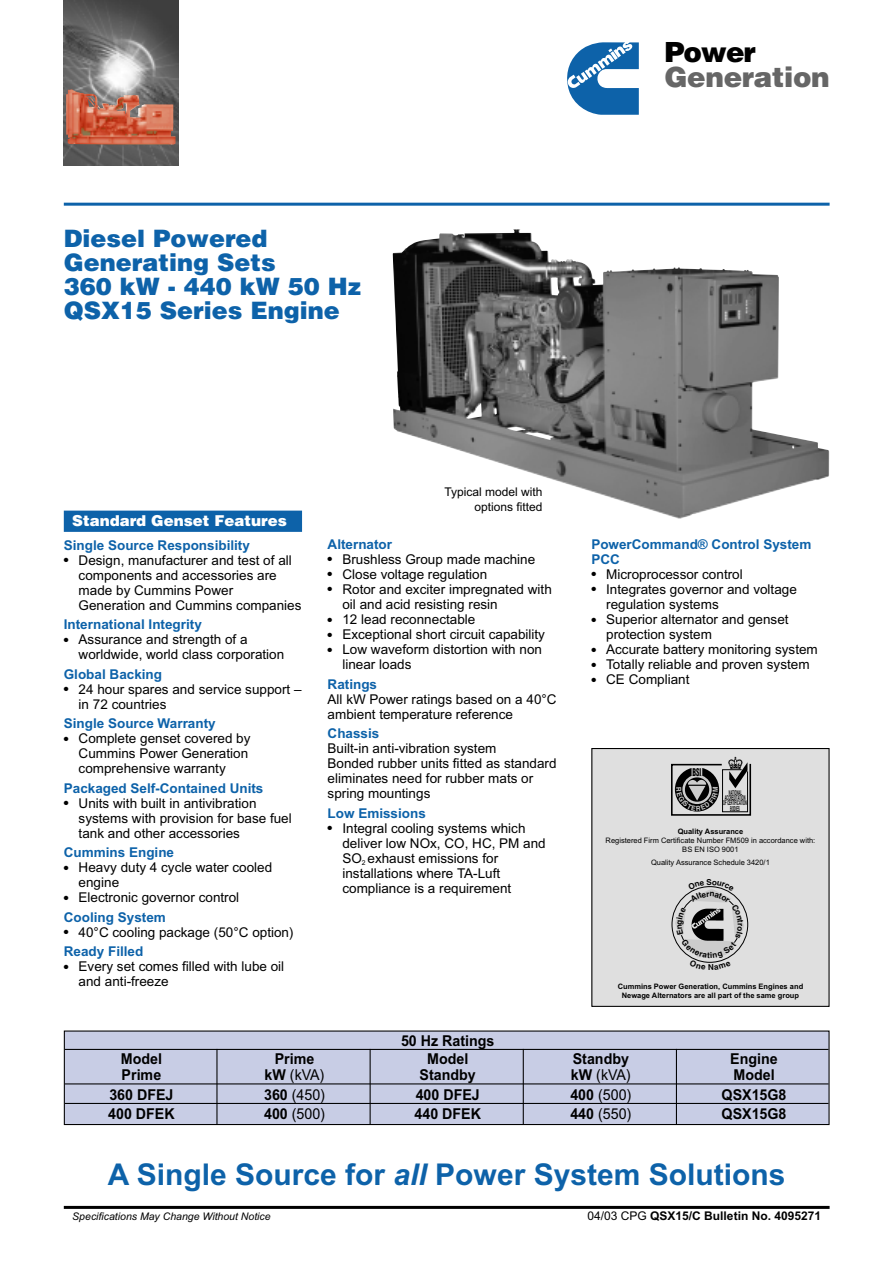
<style>
.page{position:relative;width:893px;height:1262px;background:#fff}
.page>*{position:absolute;margin:0;border:0;box-sizing:border-box;transform-origin:0 0}
.t1{font:700 30px "Arial";color:#0d62a9}
.t2{font:900 27.75px "Helvetica";letter-spacing:-.01em;color:#666}
.t3{font:900 27.75px "Helvetica";letter-spacing:-.04em;color:#000}
.t4{font:900 24px/24px "Helvetica";color:#0d62a9}
.t5{font:700 15px "Arial";color:#000;scale:.95 1}
.t6{font:15px "Arial";color:#000;scale:.95 1}
.t7{font:900 15px "Helvetica";color:#fff}
.t8{font:13.5px/15px "Arial";color:#000}
.t9{font:700 13.5px/15px "Arial";color:#0d62a9}
.t10{font:700 12px "Arial";color:#000}
.t11{font:12px/15px "Arial";color:#000;text-align:right}
.t12{font:italic 10.5px "Arial";color:#000}
.t13{font:900 condensed 10.35px "Helvetica";color:#000;scale:.64 1}
.t14{font:700 8.1px "Helvetica";color:#000}
.t15{font:700 7.5px/9px "Arial";color:#000;text-align:center}
.t16{font:7.5px/9px "Arial";color:#000;text-align:center}
.t17{font:700 6.6px/5.4px "Helvetica";color:#000;text-align:center;scale:.38 1}
.s1{font-weight:700;color:#0d62a9}
.s2{font-weight:700}
.s3{font-style:italic}
.s4{font-weight:400}
</style>
<div class="page">
<img style="left:393px;top:229px;width:436px;height:290px">
<hr style="left:64px;top:1205px;width:765px;height:3px;background:#000">
<hr style="left:64px;top:203px;width:765px;height:3px;background:#0d62a9">
<svg style="left:567px;top:42px;width:71px;height:73px"></svg>
<img style="left:64px;top:0;width:115px;height:166px">
<img style="left:66px;top:89px;width:110px;height:56px">
<div style="left:592px;top:748px;width:237px;height:258px;background:#dfdfdf"></div>
<div style="left:591px;top:748px;width:238px;height:259px;border:1px solid #000"></div>
<div style="left:64px;top:510px;width:238px;height:22px;background:#0d62a9"></div>
<div style="left:64px;top:1031px;width:765px;height:93px;background:#c8cde5"></div>
<hr style="left:65px;top:1048px;width:763px;height:2px;background:#000">
<hr style="left:65px;top:1083px;width:763px;height:1px;background:#000">
<hr style="left:65px;top:1102px;width:763px;height:2px;background:#000">
<div style="left:64px;top:1030px;width:765px;height:95px;border:1px solid #000"></div>
<hr style="left:216px;top:1049px;width:1px;height:75px;background:#000">
<hr style="left:369px;top:1049px;width:1px;height:75px;background:#000">
<hr style="left:522px;top:1048px;width:2px;height:76px;background:#000">
<hr style="left:676px;top:1049px;width:1px;height:75px;background:#000">
<svg style="left:671px;top:757px;width:80px;height:59px"></svg>
<svg style="left:675px;top:886px;width:69px;height:77px"></svg>
<h3 class="t4" style="left:64px;top:228px;width:299px">Diesel Powered<br>Generating Sets<br>360 kW - 440 kW 50 Hz<br>QSX15 Series Engine</h3>
<h2 class="t3" style="left:664px;top:42px;width:93px">Power</h2>
<h2 class="t2" style="left:664px;top:67px;width:167px">Generation</h2>
<p class="t7" style="left:72px;top:515px;width:216px">Standard Genset Features</p>
<p class="t9" style="left:64px;top:539px;width:188px">Single Source Responsibility</p>
<p class="t8" style="left:79px;top:554px;width:224px;text-indent:-15px">● Design, manufacturer and test of all components and accessories are made by Cummins Power<br>Generation and Cummins companies</p>
<p class="t9" style="left:64px;top:618px;width:140px">International Integrity</p>
<p class="t8" style="left:79px;top:633px;width:207px;text-indent:-15px">● Assurance and strength of a worldwide, world class corporation</p>
<p class="t9" style="left:64px;top:668px;width:100px">Global Backing</p>
<p class="t8" style="left:79px;top:683px;width:224px;text-indent:-15px">● 24 hour spares and service support – in 72 countries</p>
<p class="t9" style="left:64px;top:717px;width:153px">Single Source Warranty</p>
<p class="t8" style="left:79px;top:732px;width:173px;text-indent:-15px">● Complete genset covered by<br>Cummins Power Generation comprehensive warranty</p>
<p class="t9" style="left:64px;top:782px;width:201px">Packaged Self-Contained Units</p>
<p class="t8" style="left:79px;top:797px;width:215px;text-indent:-15px">● Units with built in antivibration systems with provision for base fuel tank and other accessories</p>
<p class="t9" style="left:64px;top:846px;width:112px">Cummins Engine</p>
<p class="t8" style="left:79px;top:861px;width:195px;text-indent:-15px">● Heavy duty 4 cycle water cooled engine</p>
<p class="t8" style="left:64px;top:889px;width:177px;line-height:19.5px">● Electronic governor control<br><span class="s1">Cooling System</span></p>
<p class="t8" style="left:64px;top:923px;width:231px;line-height:19.5px">● 40°C cooling package (50°C option)<br><span class="s1">Ready Filled</span></p>
<p class="t8" style="left:79px;top:960px;width:207px;text-indent:-15px">● Every set comes filled with lube oil and anti-freeze</p>
<p class="t11" style="left:444px;top:485px;width:100px">Typical model with options fitted</p>
<p class="t9" style="left:327px;top:538px;width:66px">Alternator</p>
<p class="t8" style="left:327px;top:553px;width:209px">● Brushless Group made machine</p>
<p class="t8" style="left:327px;top:568px;width:161px">● Close voltage regulation</p>
<p class="t8" style="left:342px;top:583px;width:211px;text-indent:-15px">● Rotor and exciter impregnated with oil and acid resisting resin</p>
<p class="t8" style="left:327px;top:613px;width:149px">● 12 lead reconnectable</p>
<p class="t8" style="left:327px;top:628px;width:219px">● Exceptional short circuit capability</p>
<p class="t8" style="left:342px;top:643px;width:201px;text-indent:-15px">● Low waveform distortion with non linear loads</p>
<p class="t9" style="left:327px;top:677px;width:51px">Ratings</p>
<p class="t8" style="left:327px;top:692px;width:230px">All kW Power ratings based on a 40°C ambient temperature reference</p>
<p class="t9" style="left:327px;top:727px;width:53px">Chassis</p>
<p class="t8" style="left:327px;top:742px;width:230px">Built-in anti-vibration system<br>Bonded rubber units fitted as standard eliminates need for rubber mats or spring mountings</p>
<p class="t9" style="left:327px;top:806px;width:100px">Low Emissions</p>
<p class="t8" style="left:342px;top:821px;width:205px;text-indent:-15px">● Integral cooling systems which deliver low NOx, CO, HC, PM and<br>SO<sub>2</sub> exhaust emissions for installations where TA-Luft compliance is a requirement</p>
<p class="t5" style="left:401px;top:1034px;width:100px">50 Hz Ratings</p>
<p class="t9" style="left:591px;top:538px;width:221px">PowerCommand® Control System<br>PCC</p>
<p class="t8" style="left:591px;top:568px;width:153px">● Microprocessor control</p>
<p class="t8" style="left:606px;top:583px;width:192px;text-indent:-15px">● Integrates governor and voltage regulation systems</p>
<p class="t8" style="left:606px;top:613px;width:184px;text-indent:-15px">● Superior alternator and genset protection system</p>
<p class="t8" style="left:591px;top:643px;width:228px">● Accurate battery monitoring system</p>
<p class="t8" style="left:591px;top:658px;width:220px">● Totally reliable and proven system</p>
<p class="t8" style="left:591px;top:673px;width:100px">● CE Compliant</p>
<p class="t13" style="left:692px;top:768px;width:15px">BSI</p>
<p class="t17" style="left:723px;top:790px;width:64px">NATIONAL<br>ACCREDITATION<br>OF CERTIFICATION<br>BODIES</p>
<p class="t15" style="left:677px;top:827px;width:67px">Quality Assurance</p>
<p class="t16" style="left:605px;top:836px;width:211px">Registered Firm Certificate Number FM509 in accordance with:<br>BS EN ISO 9001</p>
<p class="t16" style="left:651px;top:858px;width:120px">Quality Assurance Schedule 3420/1</p>
<p class="t14" style="left:743px;top:923px;width:5px;rotate:90deg">r</p>
<p class="t15" style="left:617px;top:982px;width:187px">Cummins Power Generation, Cummins Engines and<br>Newage Alternators are all part of the same group</p>
<p class="t5" style="left:121px;top:1052px;width:45px">Model</p>
<p class="t5" style="left:275px;top:1052px;width:43px">Prime</p>
<p class="t5" style="left:427px;top:1052px;width:45px">Model</p>
<p class="t5" style="left:572px;top:1052px;width:61px">Standby</p>
<p class="t5" style="left:730px;top:1052px;width:52px">Engine</p>
<p class="t5" style="left:122px;top:1069px;width:43px">Prime</p>
<p class="t6" style="left:264px;top:1069px;width:65px"><span class="s2">kW</span> (kVA)</p>
<p class="t5" style="left:419px;top:1069px;width:61px">Standby</p>
<p class="t6" style="left:571px;top:1069px;width:65px"><span class="s2">kW</span> (kVA)</p>
<p class="t5" style="left:733px;top:1069px;width:45px">Model</p>
<p class="t5" style="left:109px;top:1088px;width:69px">360 DFEJ</p>
<p class="t6" style="left:264px;top:1088px;width:66px"><span class="s2">360</span> (450)</p>
<p class="t5" style="left:415px;top:1088px;width:69px">400 DFEJ</p>
<p class="t6" style="left:570px;top:1088px;width:66px"><span class="s2">400</span> (500)</p>
<p class="t5" style="left:721px;top:1088px;width:70px">QSX15G8</p>
<p class="t5" style="left:108px;top:1108px;width:72px">400 DFEK</p>
<p class="t6" style="left:264px;top:1108px;width:66px"><span class="s2">400</span> (500)</p>
<p class="t5" style="left:414px;top:1108px;width:72px">440 DFEK</p>
<p class="t6" style="left:570px;top:1108px;width:66px"><span class="s2">440</span> (550)</p>
<p class="t5" style="left:721px;top:1108px;width:70px">QSX15G8</p>
<h1 class="t1" style="left:108px;top:1163px;width:679px">A Single Source for <span class="s3">all</span> Power System Solutions</h1>
<p class="t12" style="left:72px;top:1212px;width:200px">Specifications May Change Without Notice</p>
<p class="t10" style="left:587px;top:1211px;width:235px"><span class="s4">04/03 CPG</span> QSX15/C Bulletin No. 4095271</p>
</div>
